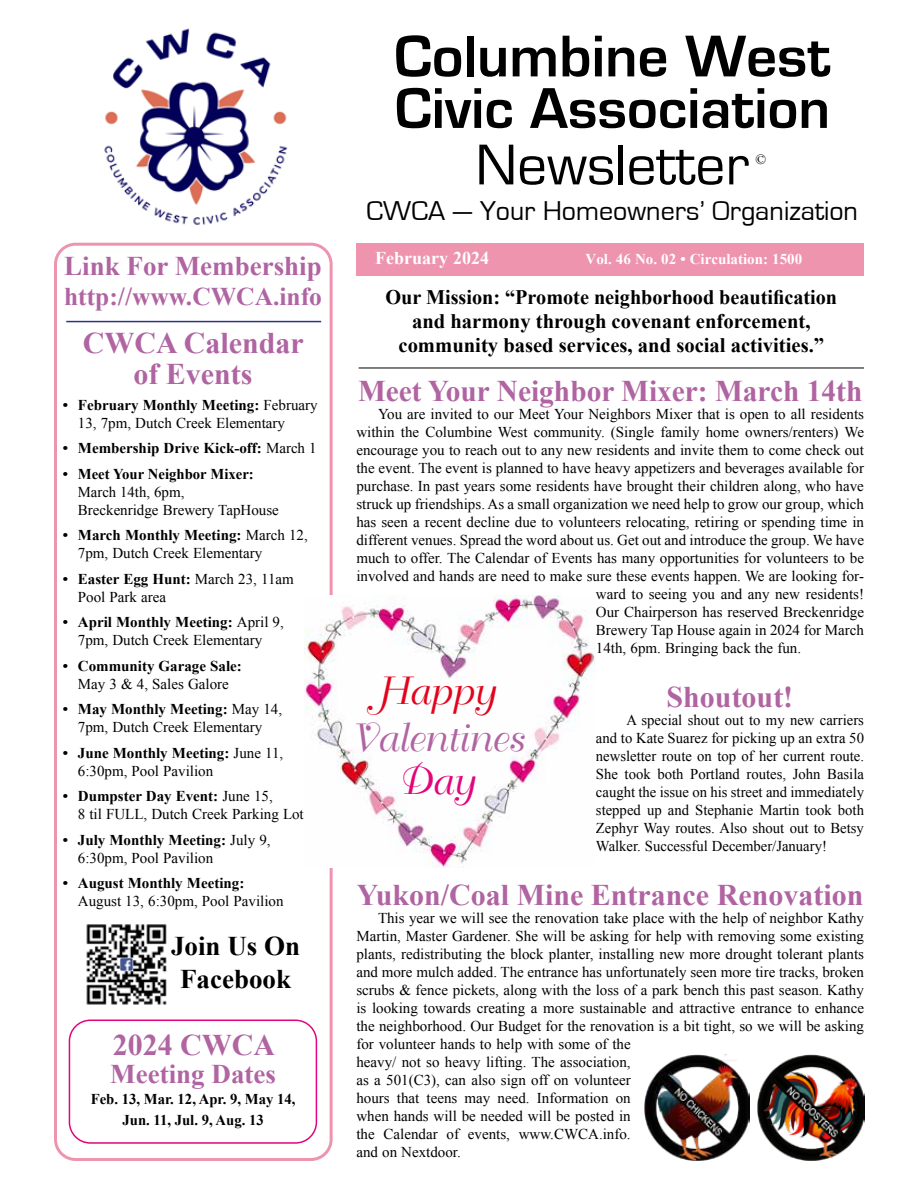
<style>
.page{position:relative;width:918px;height:1188px;background:#fff}
.page>*{position:absolute;margin:0;border:0;box-sizing:border-box;transform-origin:0 0}
.t1{font:700 61.05px "Eurostile";color:#000}
.t2{font:700 59.7px "Eurostile";color:#000}
.t3{font:59.7px "Eurostile";color:#000}
.t4{font:39px "Traveller Script";color:#b064a2}
.t5{font:39px "Traveller Script";color:#e2041d}
.t6{font:39px "Traveller Script";color:#e2047b}
.t7{font:700 30px/31.5px "Times New Roman";color:#b064a2;text-align:center}
.t8{font:28.05px "Eurostile";color:#000}
.t9{font:700 27px "Times New Roman";color:#b064a2}
.t10{font:700 27px/33px "Times New Roman";color:#000;text-align:center}
.t11{font:700 25.5px "Times New Roman";color:#b064a2}
.t12{font:700 20.7px/24px "Times New Roman";color:#000;text-align:center}
.t13{font:700 18px "Times New Roman";color:#fff}
.t14{font:15px/18px "Times New Roman";color:#000}
.t15{font:700 15px/21px "Times New Roman";color:#000;text-align:center}
.t16{font:700 15px "Times New Roman";color:#fff}
.t17{font:14.1px "Times New Roman";color:#000}
.s1{font-weight:700}
.s2{font-weight:400}
</style>
<div class="page">
<div style="left:54px;top:243px;width:279px;height:918px;border:3px solid #ee94ae;border-radius:20px"></div>
<div style="left:69px;top:1020px;width:248px;height:124px;border:2px solid #e2047b;border-radius:21px"></div>
<img style="left:104px;top:28px;width:184px;height:197px">
<hr style="left:359px;top:368px;width:505px;height:1px;background:#000">
<div style="left:356px;top:244px;width:508px;height:32px;background:#ee94ae"></div>
<img style="left:645px;top:1055px;width:105px;height:105px">
<img style="left:758px;top:1055px;width:106px;height:106px">
<hr style="left:66px;top:321px;width:255px;height:1px;background:#303289">
<img style="left:86px;top:924px;width:81px;height:81px">
<img style="left:304px;top:595px;width:292px;height:272px">
<h3 class="t9" style="left:64px;top:247px;width:259px">Link For Membership</h3>
<h3 class="t11" style="left:64px;top:279px;width:259px">http://www.CWCA.info</h3>
<h3 class="t7" style="left:83px;top:326px;width:222px">CWCA Calendar of Events</h3>
<p class="t14" style="left:78px;top:396px;width:241px;text-indent:-15px"><span class="s1">• February Monthly Meeting:</span> February<br>13, 7pm, Dutch Creek Elementary</p>
<p class="t15" style="left:63px;top:437px;width:255px">• Membership Drive Kick-off: <span class="s2">March 1</span></p>
<p class="t15" style="left:63px;top:463px;width:192px">• Meet Your Neighbor Mixer:</p>
<p class="t14" style="left:78px;top:483px;width:203px">March 14th, 6pm,<br>Breckenridge Brewery TapHouse</p>
<p class="t14" style="left:78px;top:526px;width:231px;text-indent:-15px"><span class="s1">• March Monthly Meeting:</span> March 12,<br>7pm, Dutch Creek Elementary</p>
<p class="t14" style="left:78px;top:570px;width:218px;text-indent:-15px"><span class="s1">• Easter Egg Hunt:</span> March 23, 11am<br>Pool Park area</p>
<p class="t14" style="left:63px;top:613px;width:223px;text-align:center"><span class="s1">• April Monthly Meeting:</span> April 9,<br>7pm, Dutch Creek Elementary</p>
<p class="t15" style="left:63px;top:655px;width:181px">• Community Garage Sale:</p>
<p class="t14" style="left:78px;top:675px;width:153px">May 3 &amp; 4, Sales Galore</p>
<p class="t14" style="left:63px;top:700px;width:221px;text-align:center"><span class="s1">• May Monthly Meeting:</span> May 14,<br>7pm, Dutch Creek Elementary</p>
<p class="t14" style="left:78px;top:744px;width:207px;text-indent:-15px"><span class="s1">• June Monthly Meeting:</span> June 11,<br>6:30pm, Pool Pavilion</p>
<p class="t14" style="left:78px;top:787px;width:227px;text-indent:-15px"><span class="s1">• Dumpster Day Event:</span> June 15,<br>8 til FULL, Dutch Creek Parking Lot</p>
<p class="t14" style="left:78px;top:831px;width:194px;text-indent:-15px"><span class="s1">• July Monthly Meeting:</span> July 9,<br>6:30pm, Pool Pavilion</p>
<p class="t15" style="left:63px;top:872px;width:183px">• August Monthly Meeting:</p>
<p class="t14" style="left:78px;top:892px;width:207px">August 13, 6:30pm, Pool Pavilion</p>
<h3 class="t10" style="left:171px;top:929px;width:131px">Join Us On<br>Facebook</h3>
<h3 class="t7" style="left:113px;top:1028px;width:164px">2024 CWCA</h3>
<h3 class="t9" style="left:110px;top:1056px;width:167px">Meeting Dates</h3>
<p class="t15" style="left:91px;top:1089px;width:206px">Feb. 13, Mar. 12, Apr. 9, May 14,<br>Jun. 11, Jul. 9, Aug. 13</p>
<h1 class="t1" style="left:394px;top:23px;width:438px">Columbine West</h1>
<h2 class="t2" style="left:395px;top:76px;width:437px">Civic Association</h2>
<h2 class="t3" style="left:476px;top:133px;width:275px">Newsletter</h2>
<h3 class="t8" style="left:367px;top:196px;width:493px">CWCA — Your Homeowners’ Organization</h3>
<p class="t17" style="left:755px;top:149px;width:12px">©</p>
<p class="t13" style="left:375px;top:245px;width:115px">February 2024</p>
<p class="t16" style="left:586px;top:249px;width:218px">Vol. 46 No. 02 • Circulation: 1500</p>
<h3 class="t12" style="left:385px;top:284px;width:453px">Our Mission: “Promote neighborhood beautification and harmony through covenant enforcement, community based services, and social activities.”</h3>
<h3 class="t7" style="left:358px;top:374px;width:506px">Meet Your Neighbor Mixer: March 14th</h3>
<p class="t14" style="left:378px;top:405px;width:488px">You are invited to our Meet Your Neighbors Mixer that is open to all residents</p>
<p class="t14" style="left:356px;top:423px;width:509px">within the Columbine West community. (Single family home owners/renters) We</p>
<p class="t14" style="left:356px;top:441px;width:509px">encourage you to reach out to any new residents and invite them to come check out</p>
<p class="t14" style="left:356px;top:459px;width:509px">the event. The event is planned to have heavy appetizers and beverages available for</p>
<p class="t14" style="left:356px;top:477px;width:509px">purchase. In past years some residents have brought their children along, who have</p>
<p class="t14" style="left:356px;top:495px;width:509px">struck up friendships. As a small organization we need help to grow our group, which</p>
<p class="t14" style="left:356px;top:513px;width:509px">has seen a recent decline due to volunteers relocating, retiring or spending time in</p>
<p class="t14" style="left:356px;top:531px;width:509px">different venues. Spread the word about us. Get out and introduce the group. We have</p>
<p class="t14" style="left:356px;top:549px;width:509px">much to offer. The Calendar of Events has many opportunities for volunteers to be</p>
<p class="t14" style="left:356px;top:567px;width:509px">involved and hands are need to make sure these events happen. We are looking for-</p>
<p class="t14" style="left:596px;top:585px;width:270px">ward to seeing you and any new residents!</p>
<p class="t14" style="left:596px;top:603px;width:270px">Our Chairperson has reserved Breckenridge</p>
<p class="t14" style="left:596px;top:621px;width:270px">Brewery Tap House again in 2024 for March</p>
<p class="t14" style="left:596px;top:639px;width:207px">14th, 6pm. Bringing back the fun.</p>
<h3 class="t7" style="left:667px;top:680px;width:128px">Shoutout!</h3>
<p class="t14" style="left:596px;top:711px;width:270px;text-align:justify;text-indent:30px">A special shout out to my new carriers and to Kate Suarez for picking up an extra 50 newsletter route on top of her current route.<br>She took both Portland routes, John Basila caught the issue on his street and immediately stepped up and Stephanie Martin took both Zephyr Way routes. Also shout out to Betsy Walker. Successful December/January!</p>
<h3 class="t7" style="left:357px;top:878px;width:508px">Yukon/Coal Mine Entrance Renovation</h3>
<p class="t14" style="left:356px;top:909px;width:509px;text-indent:22px">This year we will see the renovation take place with the help of neighbor Kathy Martin, Master Gardener. She will be asking for help with removing some existing plants, redistributing the block planter, installing new more drought tolerant plants and more mulch added. The entrance has unfortunately seen more tire tracks, broken scrubs &amp; fence pickets, along with the loss of a park bench this past season. Kathy is looking towards creating a more sustainable and attractive entrance to enhance the neighborhood. Our Budget for the renovation is a bit tight, so we will be asking for volunteer hands to help with some of the<br>heavy/ not so heavy lifting. The association,<br>as a 501(C3), can also sign off on volunteer<br>hours that teens may need. Information on<br>when hands will be needed will be posted in<br>the Calendar of events, www.CWCA.info.<br>and on Nextdoor.</p>
<h3 class="t5" style="left:376px;top:670px;width:119px">Happy</h3>
<h3 class="t4" style="left:348px;top:716px;width:175px">Valentines</h3>
<h3 class="t6" style="left:397px;top:759px;width:78px">Day</h3>
</div>
